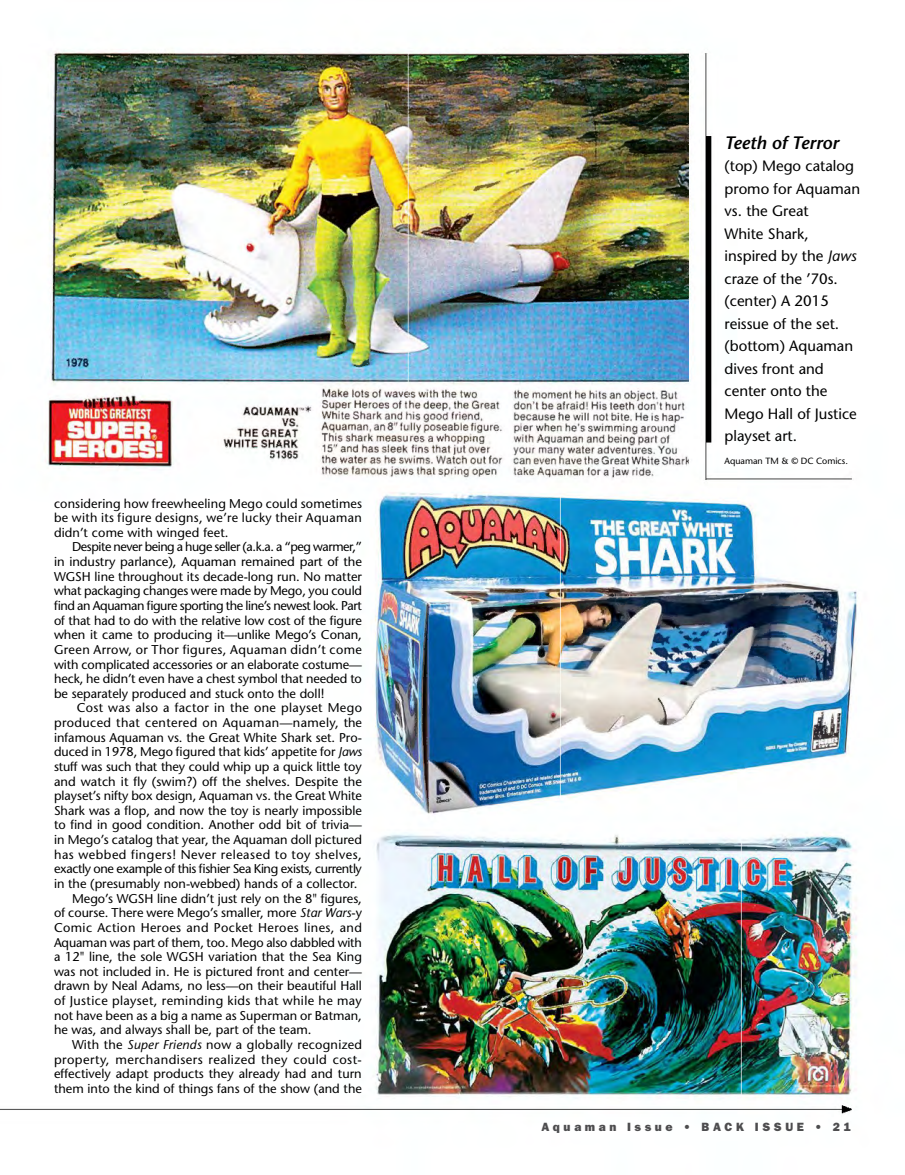
<style>
.page{position:relative;width:905px;height:1175px;background:#fff}
.page>*{position:absolute;margin:0;border:0;box-sizing:border-box;transform-origin:0 0}
.t1{font:italic 600 18px "Stone Sans";color:#000}
.t2{font:15px/22.5px "Stone Sans";color:#000}
.t3{font:12.75px/14.5px "Stone Sans";color:#000;text-align:justify}
.t4{font:12.75px "Stone Sans";letter-spacing:.03em;color:#000}
.t5{font:12.75px "Stone Sans";letter-spacing:-.03em;color:#000}
.t6{font:12.75px "Stone Sans";letter-spacing:.035em;color:#000}
.t7{font:12.75px "Stone Sans";letter-spacing:.04em;color:#000}
.t8{font:12.75px "Stone Sans";letter-spacing:.02em;color:#000}
.t9{font:800 12px "Franklin Gothic";letter-spacing:.3em;color:#4d4d4f}
.t10{font:9px "Stone Sans";color:#000}
.s1{font-style:italic}
</style>
<div class="page">
<img style="left:0;top:49px;width:857px;height:1065px">
<p class="t3" style="left:54px;top:495px;width:309px">considering how freewheeling Mego could sometimes be with its figure designs, we’re lucky their Aquaman didn’t come with winged feet.</p>
<p class="t3" style="left:54px;top:539px;width:309px;text-indent:18px">Despite never being a huge seller (a.k.a. a “peg warmer,” in industry parlance), Aquaman remained part of the WGSH line throughout its decade-long run. No matter what packaging changes were made by Mego, you could find an Aquaman figure sporting the line’s newest look. Part of that had to do with the relative low cost of the figure when it came to producing it—unlike Mego’s Conan, Green Arrow, or Thor figures, Aquaman didn’t come with complicated accessories or an elaborate costume— heck, he didn’t even have a chest symbol that needed to be separately produced and stuck onto the doll!</p>
<p class="t4" style="left:77px;top:700px;width:287px">Cost was also a factor in the one playset Mego</p>
<p class="t4" style="left:54px;top:714px;width:309px">produced that centered on Aquaman—namely, the</p>
<p class="t3" style="left:54px;top:730px;width:309px">infamous Aquaman vs. the Great White Shark set. Pro-</p>
<p class="t3" style="left:54px;top:744px;width:310px">duced in 1978, Mego figured that kids’ appetite for <span class="s1">Jaws</span></p>
<p class="t3" style="left:54px;top:759px;width:309px">stuff was such that they could whip up a quick little toy</p>
<p class="t3" style="left:54px;top:773px;width:309px">and watch it fly (swim?) off the shelves. Despite the</p>
<p class="t3" style="left:54px;top:788px;width:309px">playset’s nifty box design, Aquaman vs. the Great White</p>
<p class="t3" style="left:54px;top:803px;width:309px">Shark was a flop, and now the toy is nearly impossible</p>
<p class="t3" style="left:54px;top:817px;width:309px">to find in good condition. Another odd bit of trivia—</p>
<p class="t3" style="left:54px;top:832px;width:309px">in Mego’s catalog that year, the Aquaman doll pictured</p>
<p class="t7" style="left:54px;top:846px;width:309px">has webbed fingers! Never released to toy shelves,</p>
<p class="t5" style="left:54px;top:861px;width:309px">exactly one example of this fishier Sea King exists, currently</p>
<p class="t3" style="left:54px;top:876px;width:305px">in the (presumably non-webbed) hands of a collector.</p>
<p class="t3" style="left:72px;top:890px;width:291px">Mego’s WGSH line didn’t just rely on the 8" figures,</p>
<p class="t3" style="left:54px;top:905px;width:309px">of course. There were Mego’s smaller, more <span class="s1">Star Wars</span>-y</p>
<p class="t4" style="left:54px;top:919px;width:309px">Comic Action Heroes and Pocket Heroes lines, and</p>
<p class="t3" style="left:54px;top:934px;width:309px">Aquaman was part of them, too. Mego also dabbled with</p>
<p class="t3" style="left:54px;top:949px;width:309px">a 12" line, the sole WGSH variation that the Sea King</p>
<p class="t3" style="left:54px;top:964px;width:309px">was not included in. He is pictured front and center—</p>
<p class="t3" style="left:54px;top:978px;width:309px">drawn by Neal Adams, no less—on their beautiful Hall</p>
<p class="t4" style="left:54px;top:992px;width:309px">of Justice playset, reminding kids that while he may</p>
<p class="t3" style="left:54px;top:1007px;width:309px">not have been as a big a name as Superman or Batman,</p>
<p class="t3" style="left:54px;top:1022px;width:259px">he was, and always shall be, part of the team.</p>
<p class="t8" style="left:72px;top:1036px;width:291px">With the <span class="s1">Super Friends</span> now a globally recognized</p>
<p class="t6" style="left:54px;top:1051px;width:309px">property, merchandisers realized they could cost-</p>
<p class="t3" style="left:54px;top:1066px;width:309px">effectively adapt products they already had and turn</p>
<p class="t3" style="left:54px;top:1081px;width:309px">them into the kind of things fans of the show (and the</p>
<h1 class="t1" style="left:724px;top:131px;width:116px">Teeth of Terror</h1>
<p class="t2" style="left:724px;top:155px;width:137px">(top) Mego catalog promo for Aquaman vs. the Great<br>White Shark, inspired by the <span class="s1">Jaws </span>craze of the ’70s. (center) A 2015 reissue of the set. (bottom) Aquaman dives front and center onto the<br>Mego Hall of Justice playset art.</p>
<p class="t10" style="left:724px;top:455px;width:125px">Aquaman TM &amp; © DC Comics.</p>
<p class="t9" style="left:541px;top:1119px;width:311px">Aquaman Issue • BACK ISSUE • 21</p>
</div>
